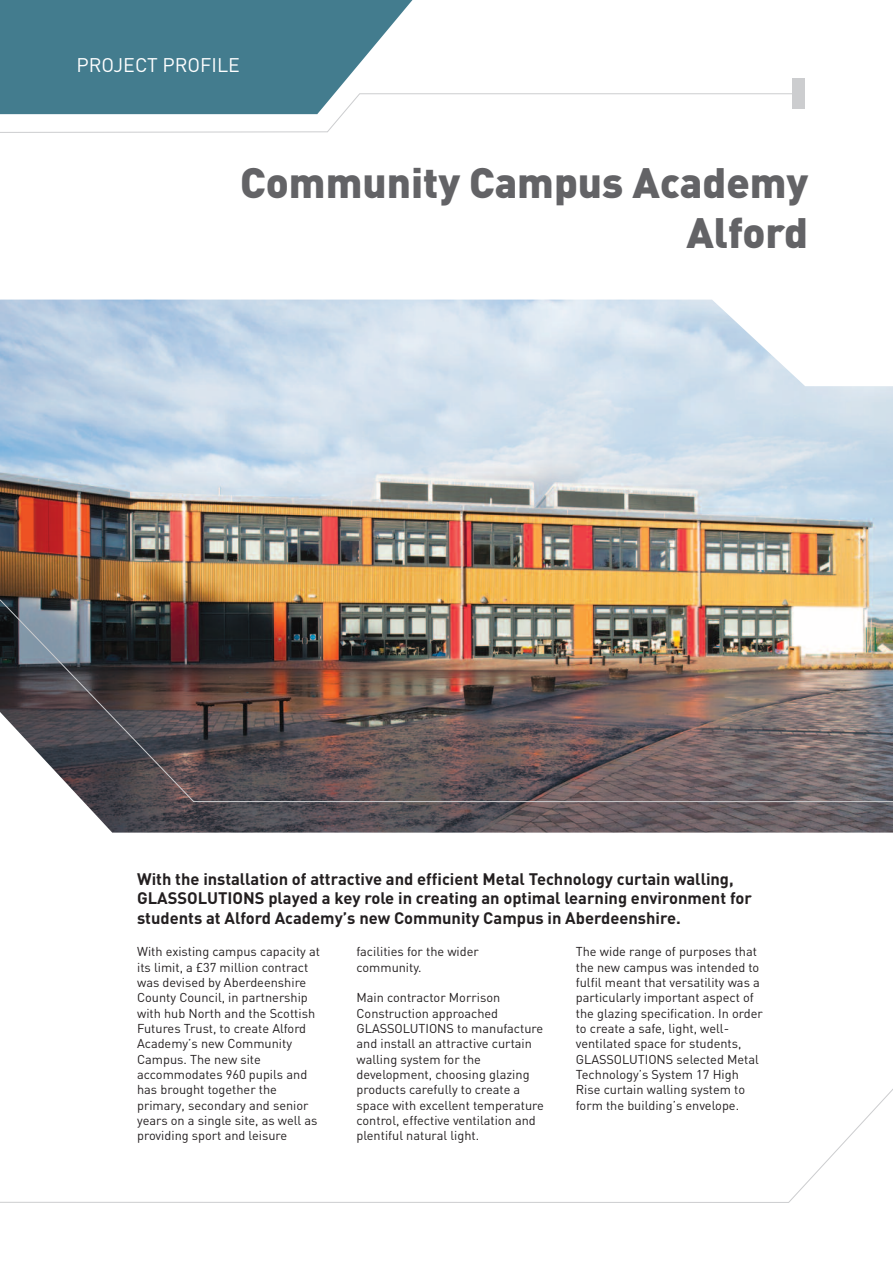
<style>
.page{position:relative;width:893px;height:1263px;background:#fff}
.page>*{position:absolute;margin:0;border:0;box-sizing:border-box;transform-origin:0 0}
.t1{font:900 42px/50.4px "DIN";color:#636366;text-align:right}
.t2{font:19.5px "DIN";color:#fff}
.t3{font:700 16.5px/19.8px "DIN";color:#231f20}
.t4{font:12.75px/15.3px "DIN";color:#231f20}
</style>
<div class="page">
<svg style="left:0;top:0;width:412px;height:93px;fill:#437c8e"></svg>
<div style="left:792px;top:78px;width:13px;height:30px;background:#cccdcf"></div>
<svg style="left:0;top:93px;width:796px;height:40px"></svg>
<svg style="left:0;top:1089px;width:893px;height:114px"></svg>
<img style="left:0;top:300px;width:893px;height:533px">
<img style="left:0;top:599px;width:893px;height:203px">
<h2 class="t2" style="left:77px;top:54px;width:165px">PROJECT PROFILE</h2>
<h1 class="t1" style="left:240px;top:158px;width:569px">Community Campus Academy<br>Alford</h1>
<p class="t3" style="left:137px;top:869px;width:616px">With the installation of attractive and efficient Metal Technology curtain walling,<br>GLASSOLUTIONS played a key role in creating an optimal learning environment for students at Alford Academy’s new Community Campus in Aberdeenshire.</p>
<p class="t4" style="left:137px;top:944px;width:184px">With existing campus capacity at its limit, a £37 million contract was devised by Aberdeenshire<br>County Council, in partnership with hub North and the Scottish<br>Futures Trust, to create Alford<br>Academy’s new Community<br>Campus. The new site accommodates 960 pupils and has brought together the primary, secondary and senior years on a single site, as well as providing sport and leisure</p>
<p class="t4" style="left:356px;top:944px;width:124px">facilities for the wider community.</p>
<p class="t4" style="left:576px;top:944px;width:189px">The wide range of purposes that the new campus was intended to fulfil meant that versatility was a particularly important aspect of the glazing specification. In order to create a safe, light, well&shy;ventilated space for students,<br>GLASSOLUTIONS selected Metal<br>Technology’s System 17 High<br>Rise curtain walling system to form the building’s envelope.</p>
<p class="t4" style="left:356px;top:990px;width:189px">Main contractor Morrison<br>Construction approached<br>GLASSOLUTIONS to manufacture and install an attractive curtain walling system for the development, choosing glazing products carefully to create a space with excellent temperature control, effective ventilation and plentiful natural light.</p>
</div>
